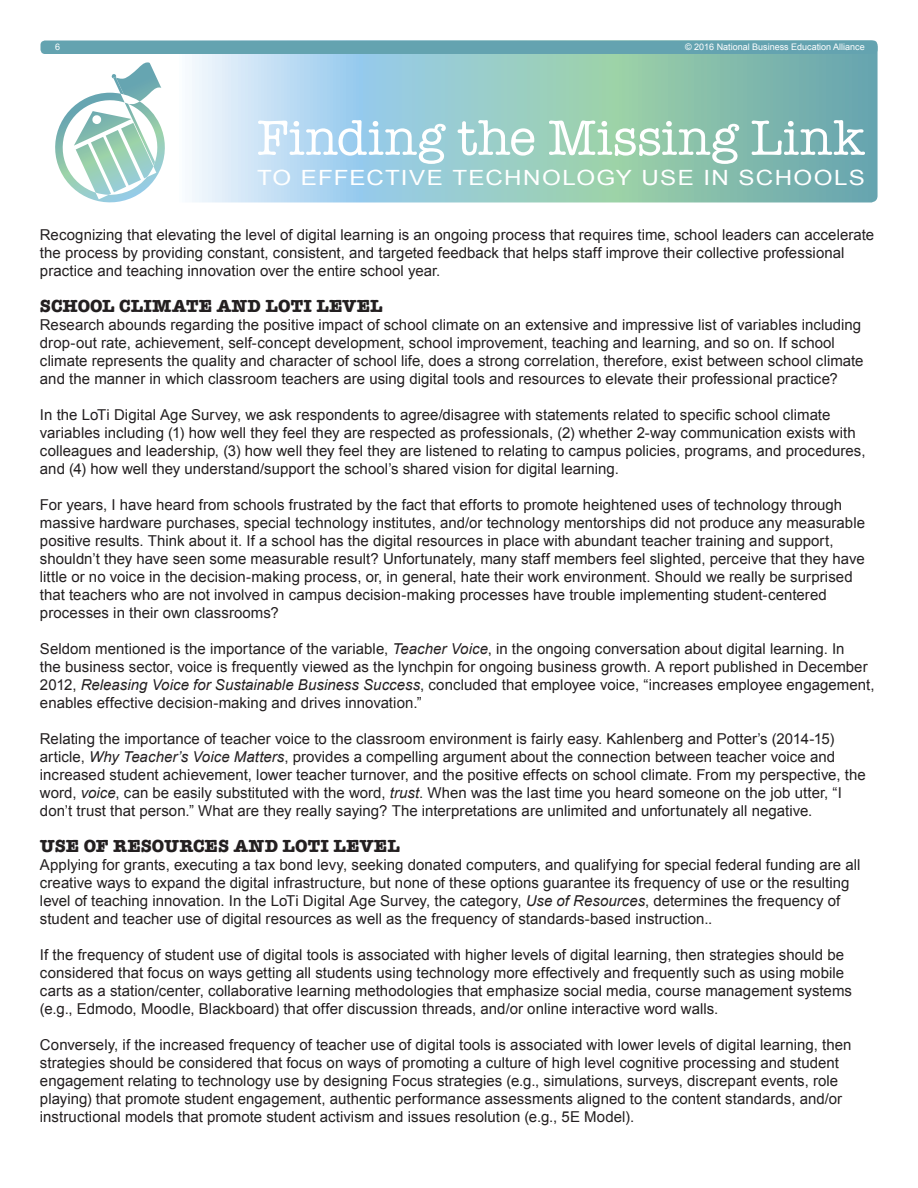
<style>
.page{position:relative;width:918px;height:1188px;background:#fff}
.page>*{position:absolute;margin:0;border:0;box-sizing:border-box;transform-origin:0 0}
.t1{font:51px "American Typewriter";letter-spacing:.005em;color:#fff}
.t2{font:21px "Arial";letter-spacing:.055em;color:#fff;scale:1.15 1}
.t3{font:700 18px "American Typewriter";letter-spacing:.005em;color:#231f20}
.t4{font:15px/18px "Arial";letter-spacing:.005em;color:#231f20}
.t5{font:9px "Arial";color:#fff}
.s1{font-style:italic}
</style>
<div class="page">
<svg style="left:40px;top:40px;width:838px;height:162px;background:#9fcdcb"></svg>
<div style="left:40px;top:40px;width:838px;height:14px;background:#64a3b0;border-radius:4px"></div>
<svg style="left:48px;top:62px;width:124px;height:141px"></svg>
<p class="t5" style="left:55px;top:41px;width:7px">6</p>
<p class="t5" style="left:685px;top:41px;width:181px">© 2016 National Business Education Alliance</p>
<h1 class="t1" style="left:257px;top:99px;width:609px">Finding the Missing Link</h1>
<h2 class="t2" style="left:257px;top:164px;width:530px">TO EFFECTIVE TECHNOLOGY USE IN SCHOOLS</h2>
<p class="t4" style="left:40px;top:226px;width:836px">Recognizing that elevating the level of digital learning is an ongoing process that requires time, school leaders can accelerate the process by providing constant, consistent, and targeted feedback that helps staff improve their collective professional practice and teaching innovation over the entire school year.</p>
<p class="t3" style="left:40px;top:291px;width:344px">SCHOOL CLIMATE AND LOTI LEVEL</p>
<p class="t4" style="left:40px;top:316px;width:825px">Research abounds regarding the positive impact of school climate on an extensive and impressive list of variables including drop-out rate, achievement, self-concept development, school improvement, teaching and learning, and so on. If school climate represents the quality and character of school life, does a strong correlation, therefore, exist between school climate and the manner in which classroom teachers are using digital tools and resources to elevate their professional practice?</p>
<p class="t4" style="left:40px;top:406px;width:827px">In the LoTi Digital Age Survey, we ask respondents to agree/disagree with statements related to specific school climate variables including (1) how well they feel they are respected as professionals, (2) whether 2-way communication exists with colleagues and leadership, (3) how well they feel they are listened to relating to campus policies, programs, and procedures, and (4) how well they understand/support the school’s shared vision for digital learning.</p>
<p class="t4" style="left:40px;top:496px;width:827px">For years, I have heard from schools frustrated by the fact that efforts to promote heightened uses of technology through massive hardware purchases, special technology institutes, and/or technology mentorships did not produce any measurable positive results. Think about it. If a school has the digital resources in place with abundant teacher training and support, shouldn’t they have seen some measurable result? Unfortunately, many staff members feel slighted, perceive that they have little or no voice in the decision-making process, or, in general, hate their work environment. Should we really be surprised that teachers who are not involved in campus decision-making processes have trouble implementing student-centered processes in their own classrooms?</p>
<p class="t4" style="left:40px;top:640px;width:836px">Seldom mentioned is the importance of the variable, <span class="s1">Teacher Voice</span>, in the ongoing conversation about digital learning. In<br>the business sector, voice is frequently viewed as the lynchpin for ongoing business growth. A report published in December 2012, <span class="s1">Releasing Voice for Sustainable Business Success</span>, concluded that employee voice, “increases employee engagement, enables effective decision-making and drives innovation.”</p>
<p class="t4" style="left:40px;top:730px;width:827px">Relating the importance of teacher voice to the classroom environment is fairly easy. Kahlenberg and Potter’s (2014-15) article, <span class="s1">Why Teacher’s Voice Matters</span>, provides a compelling argument about the connection between teacher voice and increased student achievement, lower teacher turnover, and the positive effects on school climate. From my perspective, the word, <span class="s1">voice</span>, can be easily substituted with the word, <span class="s1">trust</span>. When was the last time you heard someone on the job utter, “I don’t trust that person.” What are they really saying? The interpretations are unlimited and unfortunately all negative.</p>
<p class="t3" style="left:40px;top:831px;width:361px">USE OF RESOURCES AND LOTI LEVEL</p>
<p class="t4" style="left:40px;top:856px;width:822px">Applying for grants, executing a tax bond levy, seeking donated computers, and qualifying for special federal funding are all creative ways to expand the digital infrastructure, but none of these options guarantee its frequency of use or the resulting level of teaching innovation. In the LoTi Digital Age Survey, the category, <span class="s1">Use of Resources</span>, determines the frequency of student and teacher use of digital resources as well as the frequency of standards-based instruction..</p>
<p class="t4" style="left:40px;top:946px;width:814px">If the frequency of student use of digital tools is associated with higher levels of digital learning, then strategies should be considered that focus on ways getting all students using technology more effectively and frequently such as using mobile carts as a station/center, collaborative learning methodologies that emphasize social media, course management systems (e.g., Edmodo, Moodle, Blackboard) that offer discussion threads, and/or online interactive word walls.</p>
<p class="t4" style="left:40px;top:1036px;width:813px">Conversely, if the increased frequency of teacher use of digital tools is associated with lower levels of digital learning, then strategies should be considered that focus on ways of promoting a culture of high level cognitive processing and student engagement relating to technology use by designing Focus strategies (e.g., simulations, surveys, discrepant events, role playing) that promote student engagement, authentic performance assessments aligned to the content standards, and/or instructional models that promote student activism and issues resolution (e.g., 5E Model).</p>
</div>
